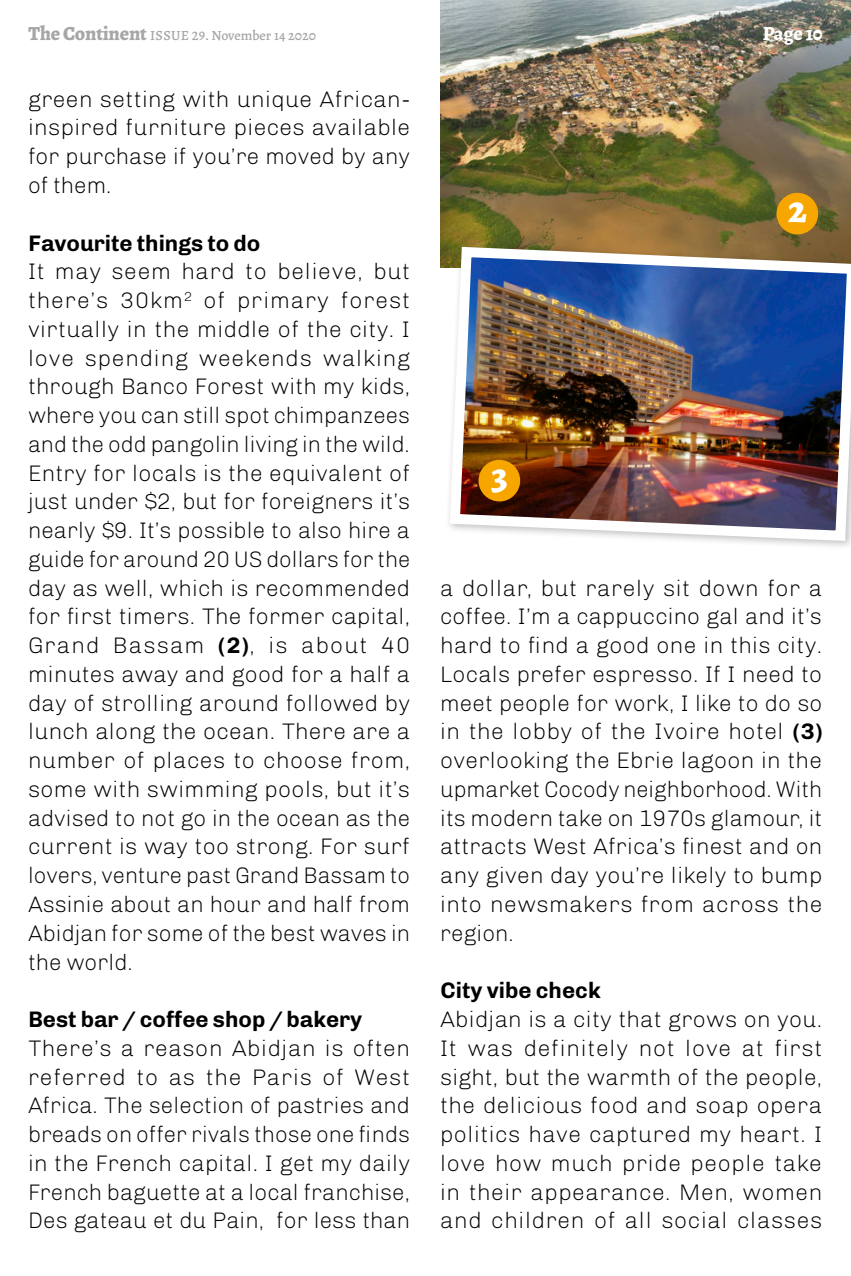
<style>
.page{position:relative;width:851px;height:1276px;background:#fff}
.page>*{position:absolute;margin:0;border:0;box-sizing:border-box;transform-origin:0 0}
.t1{font:800 38.5px "Alegreya";color:#fff}
.t2{font:300 22.5px/28.8px "Chivo";color:#000;text-align:justify}
.t3{font:700 22.5px "Chivo";color:#000}
.t4{font:800 20px "Alegreya";letter-spacing:-.015em;color:#fff}
.t5{font:500 14px "Alegreya";color:#a6a6a6}
.s1{font-weight:800;font-size:20px}
.s2{font-weight:700}
</style>
<div class="page">
<img style="left:440px;top:0;width:410px;height:267px">
<img style="left:444px;top:242px;width:406px;height:304px">
<div style="left:776px;top:193px;width:42px;height:41px;background:#f7a600;border-radius:50%"></div>
<div style="left:478px;top:460px;width:42px;height:41px;background:#f7a600;border-radius:50%"></div>
<p class="t5" style="left:28px;top:26px;width:289px"><span class="s1">The Continent</span> ISSUE 29. November 14 2020</p>
<p class="t4" style="left:762px;top:19px;width:61px">Page 10</p>
<p class="t2" style="left:28px;top:85px;width:383px">green setting with unique African&shy;inspired furniture pieces available for purchase if you’re moved by any of them.</p>
<p class="t3" style="left:28px;top:230px;width:233px">Favourite things to do</p>
<p class="t2" style="left:28px;top:257px;width:384px">It may seem hard to believe, but there’s 30km<sup>2</sup> of primary forest virtually in the middle of the city. I love spending weekends walking through Banco Forest with my kids, where you can still spot chimpanzees and the odd pangolin living in the wild.<br>Entry for locals is the equivalent of just under $2, but for foreigners it’s nearly $9. It’s possible to also hire a guide for around 20 US dollars for the day as well, which is recommended for first timers. The former capital, Grand Bassam <span class="s2">(2)</span>, is about 40 minutes away and good for a half a day of strolling around followed by lunch along the ocean. There are a number of places to choose from, some with swimming pools, but it’s advised to not go in the ocean as the current is way too strong. For surf lovers, venture past Grand Bassam to Assinie about an hour and half from Abidjan for some of the best waves in the world.</p>
<p class="t3" style="left:28px;top:1006px;width:335px">Best bar / coffee shop / bakery</p>
<p class="t2" style="left:28px;top:1034px;width:383px">There’s a reason Abidjan is often referred to as the Paris of West Africa. The selection of pastries and breads on offer rivals those one finds in the French capital. I get my daily French baguette at a local franchise, Des gateau et du Pain, for less than</p>
<p class="t1" style="left:491px;top:448px;width:18px">3</p>
<p class="t1" style="left:788px;top:181px;width:20px">2</p>
<p class="t2" style="left:440px;top:574px;width:384px">a dollar, but rarely sit down for a coffee. I’m a cappuccino gal and it’s hard to find a good one in this city.<br>Locals prefer espresso. If I need to meet people for work, I like to do so in the lobby of the Ivoire hotel <span class="s2">(3) </span>overlooking the Ebrie lagoon in the upmarket Cocody neighborhood. With its modern take on 1970s glamour, it attracts West Africa’s finest and on any given day you’re likely to bump into newsmakers from across the region.</p>
<p class="t3" style="left:440px;top:977px;width:162px">City vibe check</p>
<p class="t2" style="left:440px;top:1005px;width:384px">Abidjan is a city that grows on you.<br>It was definitely not love at first sight, but the warmth of the people, the delicious food and soap opera politics have captured my heart. I love how much pride people take in their appearance. Men, women and children of all social classes</p>
</div>
